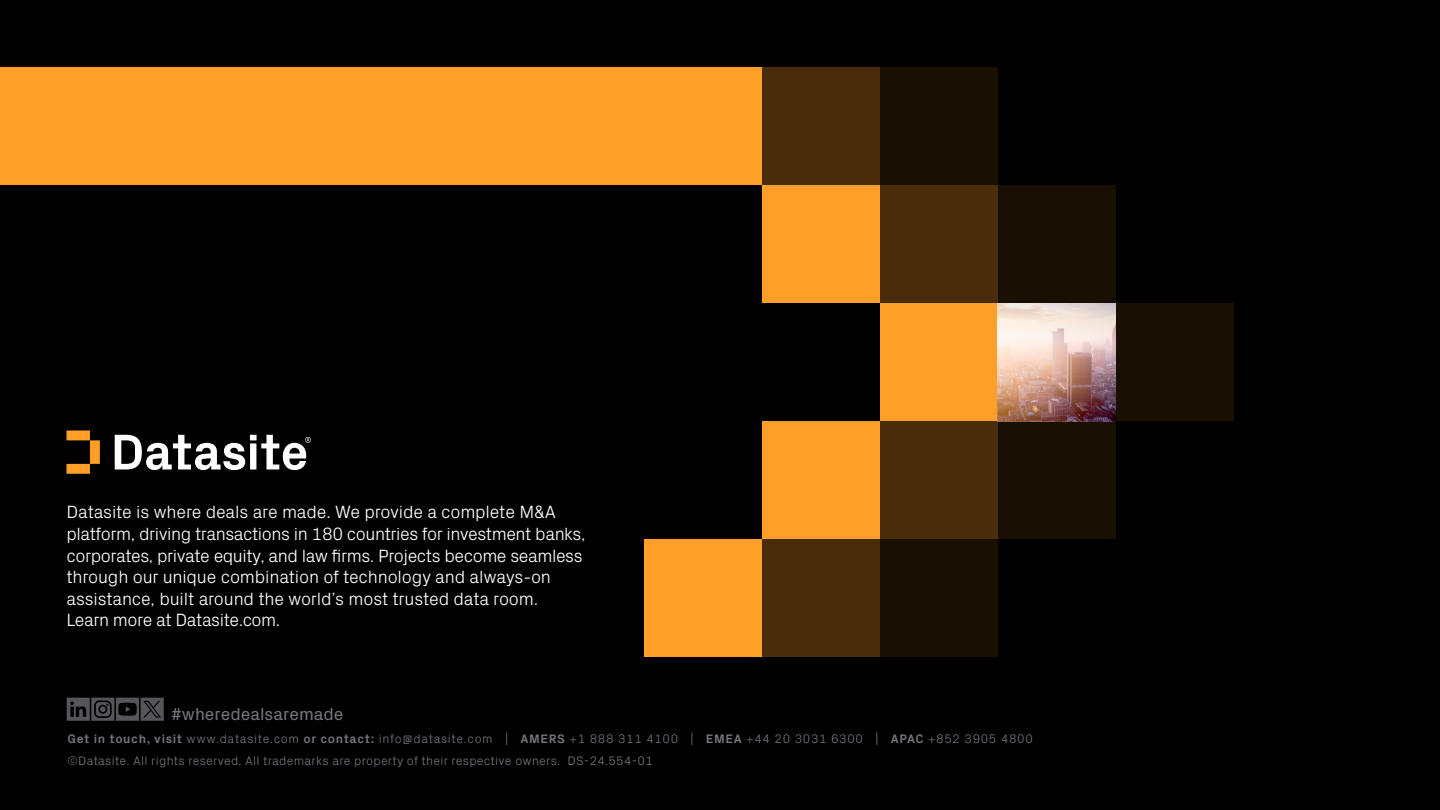
<style>
.page{position:relative;width:1440px;height:810px;background:#000}
.page>*{position:absolute;margin:0;border:0;box-sizing:border-box;transform-origin:0 0}
.t1{font:300 18px/21.6px "Px Grotesk";letter-spacing:-.025em;color:#fff}
.t2{font:17.48px "Px Grotesk";color:#78737d}
.t3{font:300 12.52px/21.9px "Px Grotesk";letter-spacing:.02em;color:#78737d}
.s1{font-weight:700}
</style>
<div class="page">
<div style="left:0;top:68px;width:762px;height:117px;background:#ff9f27"></div>
<div style="left:762px;top:185px;width:118px;height:118px;background:#ff9f27"></div>
<div style="left:880px;top:185px;width:118px;height:118px;background:#492d0b"></div>
<div style="left:880px;top:303px;width:118px;height:118px;background:#ff9f27"></div>
<div style="left:998px;top:185px;width:118px;height:118px;background:#190f03"></div>
<div style="left:1116px;top:303px;width:118px;height:118px;background:#190f03"></div>
<div style="left:762px;top:68px;width:118px;height:117px;background:#492d0b"></div>
<div style="left:880px;top:68px;width:118px;height:117px;background:#190f03"></div>
<img style="left:998px;top:303px;width:118px;height:118px">
<div style="left:762px;top:421px;width:118px;height:118px;background:#ff9f27"></div>
<div style="left:880px;top:421px;width:118px;height:118px;background:#492d0b"></div>
<div style="left:998px;top:421px;width:118px;height:118px;background:#190f03"></div>
<div style="left:644px;top:539px;width:118px;height:118px;background:#ff9f27"></div>
<div style="left:762px;top:539px;width:118px;height:118px;background:#492d0b"></div>
<div style="left:880px;top:539px;width:118px;height:118px;background:#190f03"></div>
<svg style="left:67px;top:698px;width:97px;height:23px"></svg>
<svg style="left:66px;top:430px;width:34px;height:44px"></svg>
<svg style="left:115px;top:435px;width:196px;height:35px"></svg>
<p class="t1" style="left:66px;top:500px;width:521px">Datasite is where deals are made. We provide a complete M&amp;A platform, driving transactions in 180 countries for investment banks, corporates, private equity, and law firms. Projects become seamless through our unique combination of technology and always-on assistance, built around the world’s most trusted data room.<br>Learn more at Datasite.com.</p>
<p class="t2" style="left:171px;top:701px;width:174px">#wheredealsaremade</p>
<p class="t3" style="left:68px;top:727px;width:967px"><span class="s1">Get in touch, visit</span> www.datasite.com <span class="s1">or contact:</span> info@datasite.com | <span class="s1">AMERS</span> +1 888 311 4100 | <span class="s1">EMEA</span> +44 20 3031 6300 | <span class="s1">APAC</span> +852 3905 4800 ©Datasite. All rights reserved. All trademarks are property of their respective owners. DS-24.554-01</p>
</div>
